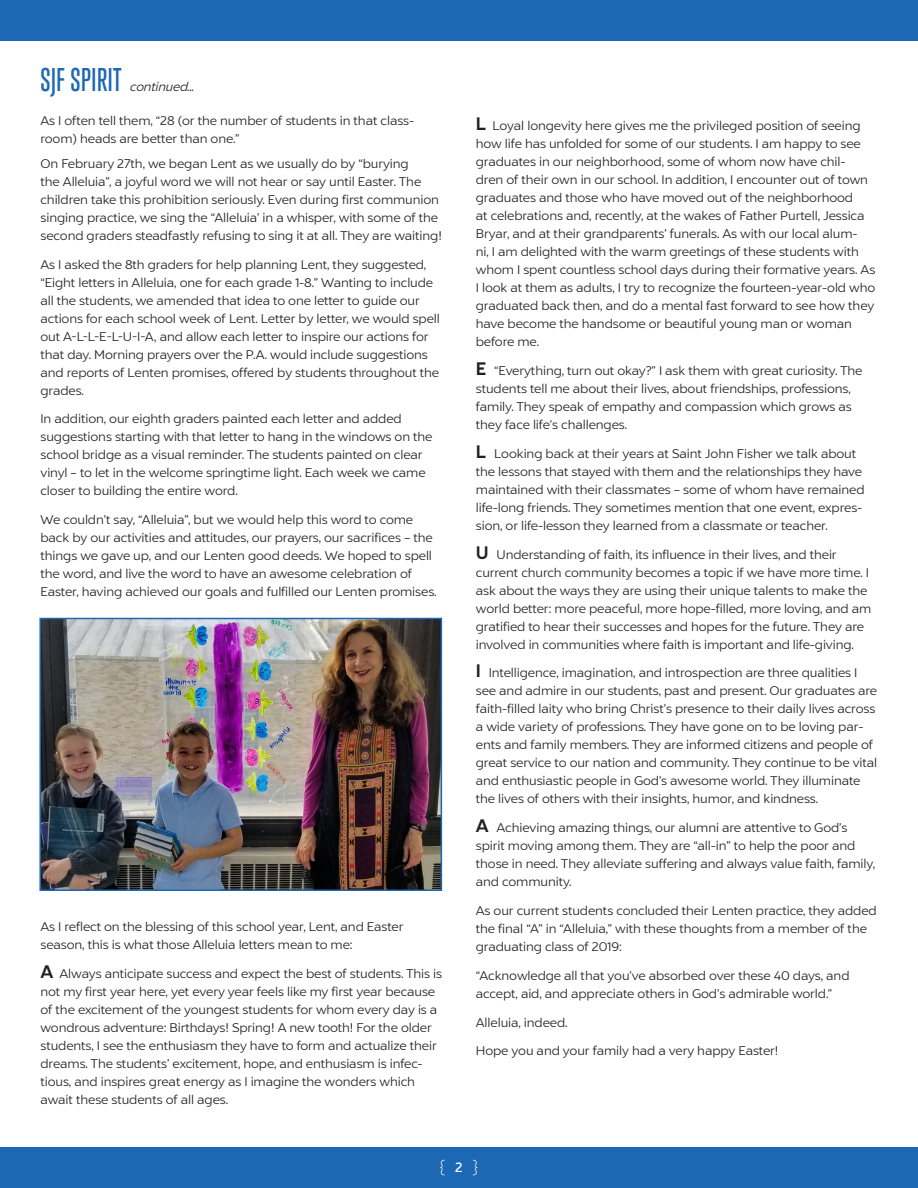
<style>
.page{position:relative;width:918px;height:1188px;background:#fff}
.page>*{position:absolute;margin:0;border:0;box-sizing:border-box;transform-origin:0 0}
.t1{font:500 30px "Trump Gothic West";letter-spacing:.02em;color:#1c68b4}
.t2{font:300 18px "Liszt FY";color:#fff}
.t3{font:12.75px/18px "Liszt FY";letter-spacing:-.01em;color:#231f20}
.t4{font:italic 12.75px "Liszt FY";letter-spacing:-.01em;color:#231f20}
.s1{font-weight:700;font-size:18px}
.s2{font-weight:400;font-size:13.5px}
</style>
<div class="page">
<div style="left:0;top:0;width:918px;height:40px;background:#1c68b4"></div>
<div style="left:0;top:1148px;width:918px;height:40px;background:#1c68b4"></div>
<img style="left:42px;top:621px;width:397px;height:267px">
<div style="left:39px;top:618px;width:403px;height:273px;border:2px solid #1c68b4"></div>
<p class="t1" style="left:40px;top:62px;width:83px">SJF SPIRIT</p>
<p class="t4" style="left:130px;top:79px;width:66px">continued...</p>
<p class="t3" style="left:40px;top:112px;width:375px">As I often tell them, “28 (or the number of students in that class&shy;room) heads are better than one.”</p>
<p class="t3" style="left:40px;top:154px;width:403px">On February 27th, we began Lent as we usually do by “burying<br>the Alleluia”, a joyful word we will not hear or say until Easter. The children take this prohibition seriously. Even during first communion singing practice, we sing the “Alleluia’ in a whisper, with some of the second graders steadfastly refusing to sing it at all. They are waiting!</p>
<p class="t3" style="left:40px;top:255px;width:401px">As I asked the 8th graders for help planning Lent, they suggested, “Eight letters in Alleluia, one for each grade 1-8.” Wanting to include all the students, we amended that idea to one letter to guide our actions for each school week of Lent. Letter by letter, we would spell out A-L-L-E-L-U-I-A, and allow each letter to inspire our actions for that day. Morning prayers over the P.A. would include suggestions and reports of Lenten promises, offered by students throughout the grades.</p>
<p class="t3" style="left:40px;top:410px;width:394px">In addition, our eighth graders painted each letter and added suggestions starting with that letter to hang in the windows on the school bridge as a visual reminder. The students painted on clear vinyl – to let in the welcome springtime light. Each week we came closer to building the entire word.</p>
<p class="t3" style="left:40px;top:511px;width:398px">We couldn’t say, “Alleluia”, but we would help this word to come back by our activities and attitudes, our prayers, our sacrifices – the things we gave up, and our Lenten good deeds. We hoped to spell the word, and live the word to have an awesome celebration of Easter, having achieved our goals and fulfilled our Lenten promises.</p>
<p class="t3" style="left:40px;top:918px;width:365px">As I reflect on the blessing of this school year, Lent, and Easter season, this is what those Alleluia letters mean to me:</p>
<p class="t3" style="left:40px;top:964px;width:403px"><span class="s1">A</span> Always anticipate success and expect the best of students. This is not my first year here, yet every year feels like my first year because of the excitement of the youngest students for whom every day is a wondrous adventure: Birthdays! Spring! A new tooth! For the older students, I see the enthusiasm they have to form and actualize their dreams. The students’ excitement, hope, and enthusiasm is infec&shy;tious, and inspires great energy as I imagine the wonders which await these students of all ages.</p>
<p class="t3" style="left:476px;top:117px;width:401px"><span class="s1">L</span> Loyal longevity here gives me the privileged position of seeing how life has unfolded for some of our students. I am happy to see graduates in our neighborhood, some of whom now have chil&shy;dren of their own in our school. In addition, I encounter out of town graduates and those who have moved out of the neighborhood<br>at celebrations and, recently, at the wakes of Father Purtell, Jessica Bryar, and at their grandparents’ funerals. As with our local alum-<br>ni, I am delighted with the warm greetings of these students with whom I spent countless school days during their formative years. As I look at them as adults, I try to recognize the fourteen-year-old who graduated back then, and do a mental fast forward to see how they have become the handsome or beautiful young man or woman before me.</p>
<p class="t3" style="left:476px;top:362px;width:388px"><span class="s1">E</span> “Everything, turn out okay?” I ask them with great curiosity. The students tell me about their lives, about friendships, professions, family. They speak of empathy and compassion which grows as they face life’s challenges.</p>
<p class="t3" style="left:476px;top:444px;width:390px"><span class="s1">L</span> Looking back at their years at Saint John Fisher we talk about the lessons that stayed with them and the relationships they have maintained with their classmates – some of whom have remained life-long friends. They sometimes mention that one event, expres&shy;sion, or life-lesson they learned from a classmate or teacher.</p>
<p class="t3" style="left:476px;top:545px;width:397px"><span class="s1">U</span> Understanding of faith, its influence in their lives, and their current church community becomes a topic if we have more time. I ask about the ways they are using their unique talents to make the world better: more peaceful, more hope-filled, more loving, and am gratified to hear their successes and hopes for the future. They are involved in communities where faith is important and life-giving.</p>
<p class="t3" style="left:476px;top:664px;width:403px"><span class="s1">I</span> Intelligence, imagination, and introspection are three qualities I see and admire in our students, past and present. Our graduates are faith-filled laity who bring Christ’s presence to their daily lives across a wide variety of professions. They have gone on to be loving par&shy;ents and family members. They are informed citizens and people of great service to our nation and community. They continue to be vital and enthusiastic people in God’s awesome world. They illuminate the lives of others with their insights, humor, and kindness.</p>
<p class="t3" style="left:476px;top:819px;width:401px"><span class="s1">A</span> Achieving amazing things, our alumni are attentive to God’s spirit moving among them. They are “all-in” to help the poor and those in need. They alleviate suffering and always value faith, family, and community.</p>
<p class="t3" style="left:476px;top:902px;width:402px">As our current students concluded their Lenten practice, they added the final “A” in “Alleluia,” with these thoughts from a member of the graduating class of 2019:</p>
<p class="t3" style="left:476px;top:966px;width:375px">“Acknowledge all that you’ve absorbed over these 40 days, and accept, aid, and appreciate others in God’s admirable world.”</p>
<p class="t3" style="left:476px;top:1013px;width:93px">Alleluia, indeed.</p>
<p class="t3" style="left:476px;top:1042px;width:304px">Hope you and your family had a very happy Easter!</p>
<p class="t2" style="left:439px;top:1157px;width:41px">{ <span class="s2">2</span> }</p>
</div>
